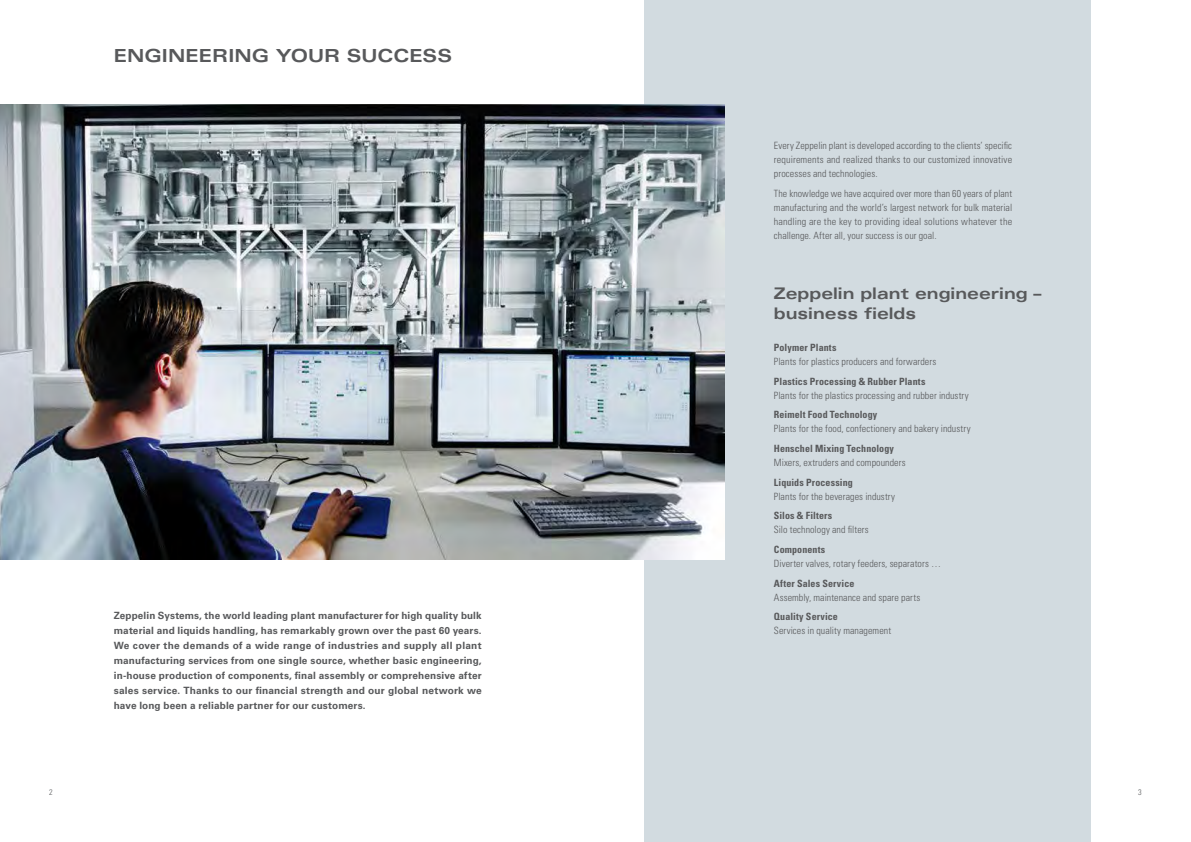
<style>
.page{position:relative;width:1191px;height:842px;background:#fff}
.page>*{position:absolute;margin:0;border:0;box-sizing:border-box;transform-origin:0 0}
.t1{font:700 expanded 18px "Univers LT Std";color:#58595b}
.t2{font:700 expanded 16px/20px "Univers LT Std";color:#58595b}
.t3{font:300 condensed 10px/14px "Univers LT Std";letter-spacing:.01em;color:#58595b;text-align:justify}
.t4{font:700 10px/15px "Univers LT Std";letter-spacing:.01em;color:#58595b;text-align:justify}
.t5{font:700 condensed 10px "Univers LT Std";letter-spacing:.01em;color:#58595b}
.t6{font:300 condensed 8px "Univers LT Std";color:#58595b}
</style>
<div class="page">
<div style="left:644px;top:0;width:447px;height:842px;background:#d2dbe0"></div>
<img style="left:0;top:105px;width:724px;height:455px">
<h1 class="t1" style="left:114px;top:45px;width:15px">ENGINEERING</h1>
<h1 class="t1" style="left:276px;top:45px;width:17px">YOUR</h1>
<h1 class="t1" style="left:347px;top:45px;width:16px">SUCCESS</h1>
<p class="t4" style="left:114px;top:608px;width:369px">Zeppelin Systems, the world leading plant manufacturer for high quality bulk material and liquids handling, has remarkably grown over the past 60 years.<br>We cover the demands of a wide range of industries and supply all plant manufacturing services from one single source, whether basic engineering, in-house production of components, final assembly or comprehensive after sales service. Thanks to our financial strength and our global network we have long been a reliable partner for our customers.</p>
<p class="t3" style="left:774px;top:138px;width:240px">Every Zeppelin plant is developed according to the clients’ specific requirements and realized thanks to our customized innovative processes and technologies.</p>
<p class="t3" style="left:774px;top:186px;width:240px">The knowledge we have acquired over more than 60 years of plant manufacturing and the world’s largest network for bulk material handling are the key to providing ideal solutions whatever the challenge. After all, your success is our goal.</p>
<h2 class="t2" style="left:774px;top:284px;width:269px">Zeppelin plant engineering – business fields</h2>
<p class="t5" style="left:774px;top:341px;width:64px">Polymer Plants</p>
<p class="t3" style="left:774px;top:354px;width:164px">Plants for plastics producers and forwarders</p>
<p class="t5" style="left:774px;top:375px;width:153px">Plastics Processing &amp; Rubber Plants</p>
<p class="t3" style="left:774px;top:388px;width:196px">Plants for the plastics processing and rubber industry</p>
<p class="t5" style="left:774px;top:409px;width:105px">Reimelt Food Technology</p>
<p class="t3" style="left:774px;top:422px;width:198px">Plants for the food, confectionery and bakery industry</p>
<p class="t5" style="left:774px;top:442px;width:122px">Henschel Mixing Technology</p>
<p class="t3" style="left:774px;top:455px;width:133px">Mixers, extruders and compounders</p>
<p class="t5" style="left:774px;top:476px;width:80px">Liquids Processing</p>
<p class="t3" style="left:774px;top:489px;width:123px">Plants for the beverages industry</p>
<p class="t5" style="left:774px;top:510px;width:60px">Silos &amp; Filters</p>
<p class="t3" style="left:774px;top:523px;width:96px">Silo technology and filters</p>
<p class="t5" style="left:774px;top:543px;width:53px">Components</p>
<p class="t3" style="left:774px;top:556px;width:169px">Diverter valves, rotary feeders, separators …</p>
<p class="t5" style="left:774px;top:577px;width:82px">After Sales Service</p>
<p class="t3" style="left:774px;top:590px;width:148px">Assembly, maintenance and spare parts</p>
<p class="t5" style="left:774px;top:611px;width:66px">Quality Service</p>
<p class="t3" style="left:774px;top:624px;width:119px">Services in quality management</p>
<p class="t6" style="left:49px;top:788px;width:5px">2</p>
<p class="t6" style="left:1138px;top:788px;width:5px">3</p>
</div>
